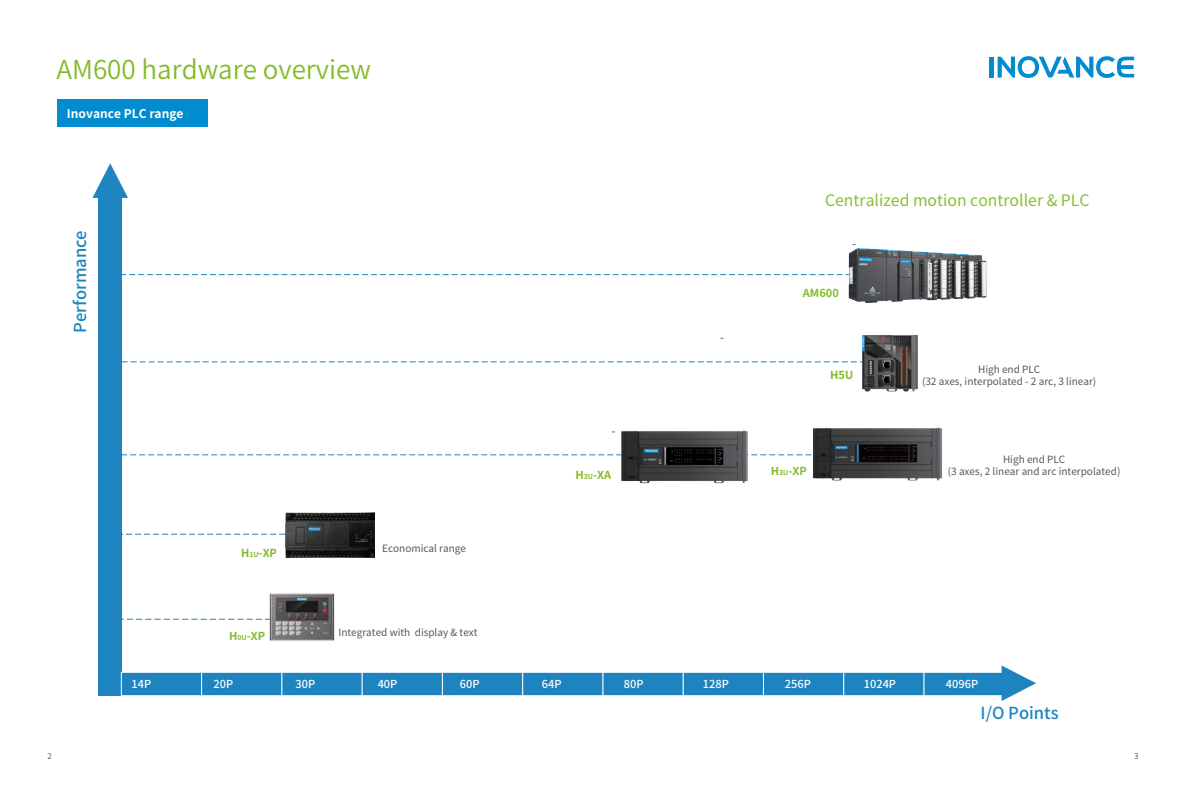
<style>
.page{position:relative;width:1191px;height:808px;background:#fff}
.page>*{position:absolute;margin:0;border:0;box-sizing:border-box;transform-origin:0 0}
.t1{font:26px "Source Han Sans CN";color:#82bb27}
.t2{font:500 16.5px "Source Han Sans CN";color:#1d84c0}
.t3{font:15.8px "Source Han Sans CN";color:#85c12f}
.t4{font:700 12px "Source Han Sans CN";color:#fff}
.t5{font:500 11px "Source Han Sans CN";color:#fff}
.t6{font:700 11px "Source Han Sans CN";color:#82bb27}
.t7{font:10px/12px "Source Han Sans CN";color:#595757;text-align:center}
.t8{font:300 8px "Source Han Sans CN";color:#221815}
.s1{font-size:6.9px}
</style>
<div class="page">
<div style="left:57px;top:99px;width:151px;height:28px;background:#008ccf"></div>
<div style="left:989px;top:57px;width:5px;height:20px;background:#008ccf"></div>
<svg style="left:997px;top:56px;width:137px;height:22px"></svg>
<svg style="left:92px;top:163px;width:36px;height:35px"></svg>
<div style="left:98px;top:193px;width:23px;height:503px;background:#1d84c0"></div>
<div style="left:121px;top:672px;width:81px;height:24px;background:#1d84c0;border:1px solid #fff"></div>
<div style="left:201px;top:672px;width:81px;height:24px;background:#1d84c0;border:1px solid #fff"></div>
<div style="left:282px;top:672px;width:80px;height:24px;background:#1d84c0;border:1px solid #fff"></div>
<div style="left:362px;top:672px;width:81px;height:24px;background:#1d84c0;border:1px solid #fff"></div>
<div style="left:442px;top:672px;width:81px;height:24px;background:#1d84c0;border:1px solid #fff"></div>
<div style="left:522px;top:672px;width:81px;height:24px;background:#1d84c0;border:1px solid #fff"></div>
<div style="left:603px;top:672px;width:80px;height:24px;background:#1d84c0;border:1px solid #fff"></div>
<div style="left:683px;top:672px;width:81px;height:24px;background:#1d84c0;border:1px solid #fff"></div>
<div style="left:763px;top:672px;width:81px;height:24px;background:#1d84c0;border:1px solid #fff"></div>
<div style="left:843px;top:672px;width:81px;height:24px;background:#1d84c0;border:1px solid #fff"></div>
<div style="left:924px;top:672px;width:80px;height:24px;background:#1d84c0;border:1px solid #fff"></div>
<svg style="left:121px;top:534px;width:164px;height:1px"></svg>
<img style="left:285px;top:512px;width:89px;height:45px">
<svg style="left:121px;top:619px;width:147px;height:1px"></svg>
<img style="left:268px;top:593px;width:67px;height:48px">
<svg style="left:1001px;top:665px;width:35px;height:36px"></svg>
<svg style="left:121px;top:274px;width:726px;height:1px"></svg>
<img style="left:847px;top:244px;width:140px;height:59px">
<svg style="left:121px;top:362px;width:736px;height:1px"></svg>
<img style="left:859px;top:334px;width:59px;height:57px">
<svg style="left:121px;top:455px;width:689px;height:1px"></svg>
<img style="left:619px;top:429px;width:130px;height:55px">
<img style="left:810px;top:426px;width:132px;height:55px">
<h1 class="t1" style="left:56px;top:55px;width:316px">AM600 hardware overview</h1>
<p class="t4" style="left:67px;top:107px;width:118px">Inovance PLC range</p>
<h2 class="t2" style="left:71px;top:333px;width:104px;rotate:-90deg">Performance</h2>
<p class="t6" style="left:241px;top:547px;width:37px">H<span class="s1">1U</span>-XP</p>
<p class="t7" style="left:382px;top:543px;width:85px">Economical range</p>
<p class="t6" style="left:229px;top:629px;width:37px">H<span class="s1">0U</span>-XP</p>
<p class="t7" style="left:338px;top:626px;width:141px">Integrated with display &amp; text</p>
<h3 class="t3" style="left:825px;top:191px;width:266px">Centralized motion controller &amp; PLC</h3>
<p class="t6" style="left:803px;top:286px;width:37px">AM600</p>
<p class="t6" style="left:830px;top:369px;width:25px">H5U</p>
<p class="t7" style="left:922px;top:364px;width:176px">High end PLC<br>(32 axes, interpolated - 2 arc, 3 linear)</p>
<p class="t7" style="left:1003px;top:454px;width:64px">High end PLC</p>
<p class="t6" style="left:771px;top:465px;width:37px">H<span class="s1">3U</span>-XP</p>
<p class="t6" style="left:575px;top:469px;width:37px">H<span class="s1">3U</span>-XA</p>
<p class="t7" style="left:947px;top:466px;width:174px">(3 axes, 2 linear and arc interpolated)</p>
<p class="t5" style="left:131px;top:678px;width:21px">14P</p>
<p class="t5" style="left:213px;top:678px;width:21px">20P</p>
<p class="t5" style="left:296px;top:678px;width:21px">30P</p>
<p class="t5" style="left:378px;top:678px;width:21px">40P</p>
<p class="t5" style="left:460px;top:678px;width:21px">60P</p>
<p class="t5" style="left:542px;top:678px;width:21px">64P</p>
<p class="t5" style="left:624px;top:678px;width:21px">80P</p>
<p class="t5" style="left:703px;top:678px;width:27px">128P</p>
<p class="t5" style="left:785px;top:678px;width:27px">256P</p>
<p class="t5" style="left:864px;top:678px;width:34px">1024P</p>
<p class="t5" style="left:946px;top:678px;width:34px">4096P</p>
<h2 class="t2" style="left:980px;top:703px;width:80px">I/O Points</h2>
<p class="t8" style="left:48px;top:751px;width:6px">2</p>
<p class="t8" style="left:1134px;top:751px;width:6px">3</p>
</div>
